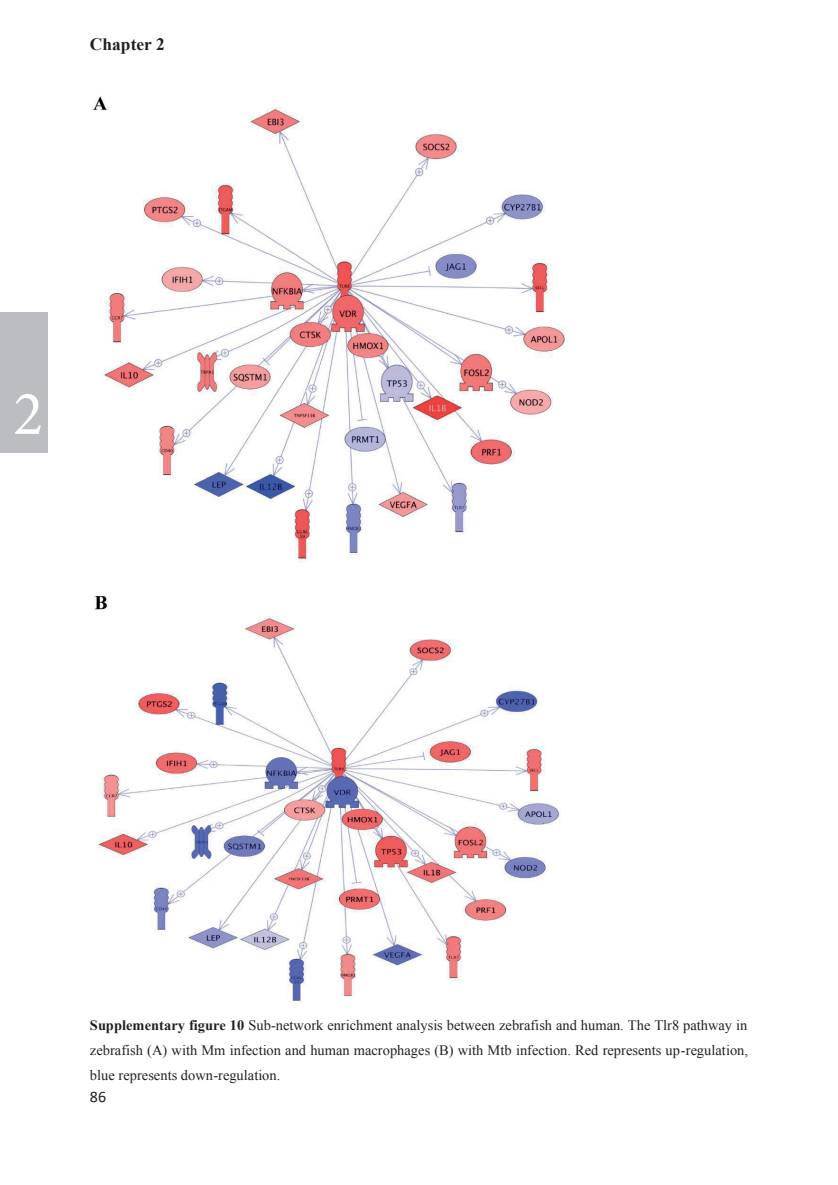
<style>
.page{position:relative;width:838px;height:1185px;background:#fff}
.page>*{position:absolute;margin:0;border:0;box-sizing:border-box;transform-origin:0 0}
.t1{font:63px "Minion Pro";color:#fff}
.t2{font:700 17.32px "Times New Roman";color:#231f20}
.t3{font:15.92px "Calibri";color:#231f20}
.t4{font:14.35px/25px "Times New Roman";color:#231f20;text-align:justify}
.s1{font-weight:700}
</style>
<div class="page">
<img style="left:92px;top:96px;width:476px;height:908px">
<div style="left:0;top:312px;width:48px;height:140px;background:#bcbdc0"></div>
<p class="t2" style="left:90px;top:32px;width:76px">Chapter 2</p>
<p class="t1" style="left:13px;top:371px;width:32px">2</p>
<p class="t4" style="left:90px;top:1012px;width:659px"><span class="s1">Supplementary figure 10</span> Sub-network enrichment analysis between zebrafish and human. The Tlr8 pathway in zebrafish (A) with Mm infection and human macrophages (B) with Mtb infection. Red represents up-regulation, blue represents down-regulation.</p>
<p class="t3" style="left:90px;top:1085px;width:18px">86</p>
</div>
